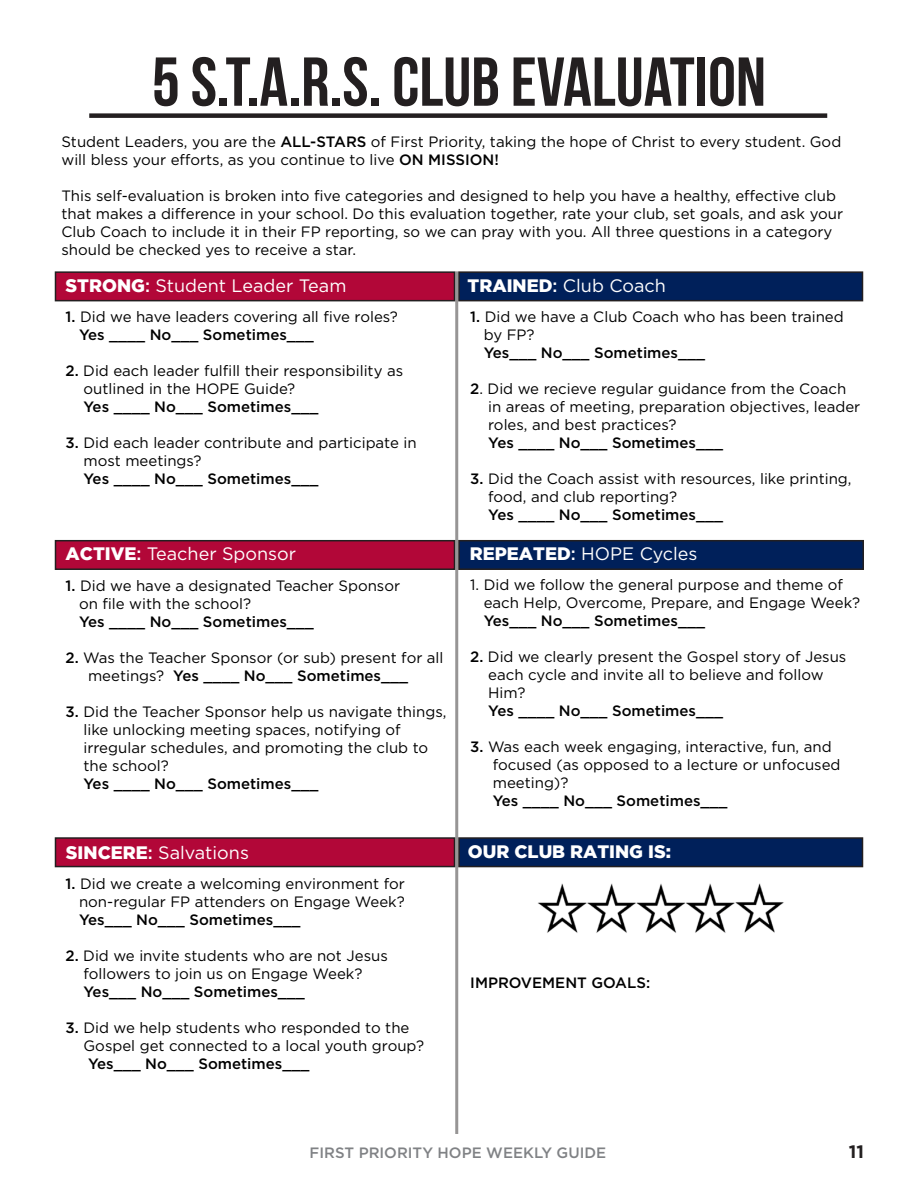
<style>
.page{position:relative;width:918px;height:1188px;background:#fff}
.page>*{position:absolute;margin:0;border:0;box-sizing:border-box;transform-origin:0 0}
.t1{font:700 69px "Bebas Neue";color:#231f20}
.t2{font:18px "Gotham";color:#fff}
.t3{font:900 18px "Gotham";color:#fff}
.t4{font:700 18px "Gotham";color:#231f20}
.t5{font:15px/18px "Gotham";color:#000}
.t6{font:500 15px/18px "Gotham";color:#000}
.t7{font:500 15px "Gotham";color:#808285}
.s1{font-weight:500}
.s2{font-weight:900}
.s3{font-weight:400}
</style>
<div class="page">
<hr style="left:455px;top:271px;width:3px;height:863px;background:#979595">
<div style="left:89px;top:113px;width:738px;height:5px;background:#231f20"></div>
<div style="left:56px;top:272px;width:398px;height:29px;background:#b20738"></div>
<div style="left:55px;top:271px;width:400px;height:30px;border:2px solid #231f20"></div>
<div style="left:459px;top:272px;width:403px;height:29px;background:#00205a"></div>
<div style="left:458px;top:271px;width:405px;height:30px;border:2px solid #231f20"></div>
<img style="left:538px;top:883px;width:246px;height:50px">
<div style="left:56px;top:541px;width:398px;height:28px;background:#b20738"></div>
<div style="left:55px;top:540px;width:400px;height:30px;border:2px solid #231f20"></div>
<div style="left:459px;top:541px;width:404px;height:28px;background:#00205a"></div>
<div style="left:458px;top:540px;width:406px;height:30px;border:2px solid #231f20"></div>
<div style="left:56px;top:838px;width:398px;height:29px;background:#b20738"></div>
<div style="left:55px;top:837px;width:400px;height:30px;border:2px solid #231f20"></div>
<div style="left:459px;top:838px;width:403px;height:29px;background:#00205a"></div>
<div style="left:458px;top:837px;width:405px;height:30px;border:2px solid #231f20"></div>
<p class="t1" style="left:152px;top:44px;width:616px">5 S.T.A.R.S. CLUB EVALUATION</p>
<p class="t5" style="left:61px;top:132px;width:781px">Student Leaders, you are the <span class="s1">ALL-STARS</span> of First Priority, taking the hope of Christ to every student. God will bless your efforts, as you continue to live <span class="s1">ON MISSION!</span></p>
<p class="t5" style="left:61px;top:186px;width:783px">This self-evaluation is broken into five categories and designed to help you have a healthy, effective club that makes a difference in your school. Do this evaluation together, rate your club, set goals, and ask your Club Coach to include it in their FP reporting, so we can pray with you. All three questions in a category should be checked yes to receive a star.</p>
<p class="t2" style="left:66px;top:275px;width:282px"><span class="s2">STRONG</span><span class="s1">:</span> Student Leader Team</p>
<p class="t2" style="left:468px;top:275px;width:200px"><span class="s2">TRAINED</span><span class="s1">:</span> Club Coach</p>
<p class="t5" style="left:66px;top:307px;width:334px"><span class="s1">1.</span> Did we have leaders covering all five roles?</p>
<p class="t6" style="left:79px;top:325px;width:236px">Yes ____ No___ Sometimes___</p>
<p class="t5" style="left:84px;top:361px;width:321px;text-indent:-18px"><span class="s1">2.</span> Did each leader fulfill their responsibility as outlined in the HOPE Guide?</p>
<p class="t6" style="left:84px;top:397px;width:236px">Yes ____ No___ Sometimes___</p>
<p class="t5" style="left:84px;top:433px;width:335px;text-indent:-18px"><span class="s1">3.</span> Did each leader contribute and participate in most meetings?</p>
<p class="t6" style="left:84px;top:469px;width:236px">Yes ____ No___ Sometimes___</p>
<p class="t5" style="left:484px;top:307px;width:362px;text-indent:-13px"><span class="s1">1.</span> Did we have a Club Coach who has been trained by FP?<br><span class="s1">Yes___ No___ Sometimes___</span></p>
<p class="t5" style="left:488px;top:379px;width:374px;text-indent:-18px"><span class="s1">2</span>. Did we recieve regular guidance from the Coach in areas of meeting, preparation objectives, leader</p>
<p class="t5" style="left:488px;top:415px;width:190px">roles, and best practices?</p>
<p class="t6" style="left:488px;top:433px;width:236px">Yes ____ No___ Sometimes___</p>
<p class="t5" style="left:470px;top:469px;width:383px"><span class="s1">3.</span> Did the Coach assist with resources, like printing,</p>
<p class="t5" style="left:488px;top:487px;width:191px">food, and club reporting?</p>
<p class="t6" style="left:488px;top:505px;width:236px">Yes ____ No___ Sometimes___</p>
<p class="t2" style="left:66px;top:542px;width:232px"><span class="s2">ACTIVE</span><span class="s1">:</span> Teacher Sponsor</p>
<p class="t2" style="left:470px;top:542px;width:229px"><span class="s2">REPEATED</span><span class="s1">:</span> HOPE Cycles</p>
<p class="t5" style="left:79px;top:576px;width:323px;text-indent:-13px"><span class="s1">1.</span> Did we have a designated Teacher Sponsor on file with the school?<br><span class="s1">Yes ____ No___ Sometimes___</span></p>
<p class="t5" style="left:66px;top:648px;width:379px"><span class="s1">2.</span> Was the Teacher Sponsor (or sub) present for all</p>
<p class="t6" style="left:88px;top:667px;width:322px"><span class="s3">meetings?</span> Yes ____ No___ Sometimes___</p>
<p class="t5" style="left:66px;top:702px;width:382px"><span class="s1">3.</span> Did the Teacher Sponsor help us navigate things,</p>
<p class="t5" style="left:84px;top:720px;width:346px">like unlocking meeting spaces, notifying of irregular schedules, and promoting the club to the school?</p>
<p class="t6" style="left:84px;top:775px;width:236px">Yes ____ No___ Sometimes___</p>
<p class="t5" style="left:470px;top:575px;width:374px">1. Did we follow the general purpose and theme of</p>
<p class="t5" style="left:484px;top:593px;width:378px">each Help, Overcome, Prepare, and Engage Week?</p>
<p class="t6" style="left:484px;top:611px;width:223px">Yes___ No___ Sometimes___</p>
<p class="t5" style="left:470px;top:647px;width:378px"><span class="s1">2.</span> Did we clearly present the Gospel story of Jesus</p>
<p class="t5" style="left:488px;top:665px;width:337px">each cycle and invite all to believe and follow<br>Him?</p>
<p class="t6" style="left:488px;top:701px;width:236px">Yes ____ No___ Sometimes___</p>
<p class="t5" style="left:470px;top:737px;width:363px"><span class="s1">3.</span> Was each week engaging, interactive, fun, and</p>
<p class="t5" style="left:493px;top:755px;width:349px">focused (as opposed to a lecture or unfocused</p>
<p class="t6" style="left:493px;top:773px;width:236px"><span class="s3">meeting)?<br></span>Yes ____ No___ Sometimes___</p>
<p class="t2" style="left:66px;top:841px;width:185px"><span class="s2">SINCERE</span><span class="s1">:</span> Salvations</p>
<p class="t3" style="left:468px;top:841px;width:205px">OUR CLUB RATING IS:</p>
<p class="t5" style="left:66px;top:875px;width:341px"><span class="s1">1.</span> Did we create a welcoming environment for</p>
<p class="t5" style="left:79px;top:893px;width:327px">non-regular FP attenders on Engage Week?</p>
<p class="t6" style="left:79px;top:911px;width:223px">Yes___ No___ Sometimes___</p>
<p class="t5" style="left:66px;top:947px;width:324px"><span class="s1">2.</span> Did we invite students who are not Jesus</p>
<p class="t5" style="left:84px;top:965px;width:280px">followers to join us on Engage Week?</p>
<p class="t6" style="left:84px;top:983px;width:223px">Yes___ No___ Sometimes___</p>
<p class="t5" style="left:66px;top:1019px;width:345px"><span class="s1">3.</span> Did we help students who responded to the</p>
<p class="t5" style="left:84px;top:1037px;width:342px">Gospel get connected to a local youth group?</p>
<p class="t6" style="left:88px;top:1055px;width:223px">Yes___ No___ Sometimes___</p>
<p class="t6" style="left:470px;top:973px;width:181px">IMPROVEMENT GOALS:</p>
<p class="t7" style="left:310px;top:1143px;width:298px">FIRST PRIORITY HOPE WEEKLY GUIDE</p>
<p class="t4" style="left:849px;top:1141px;width:17px">11</p>
</div>
